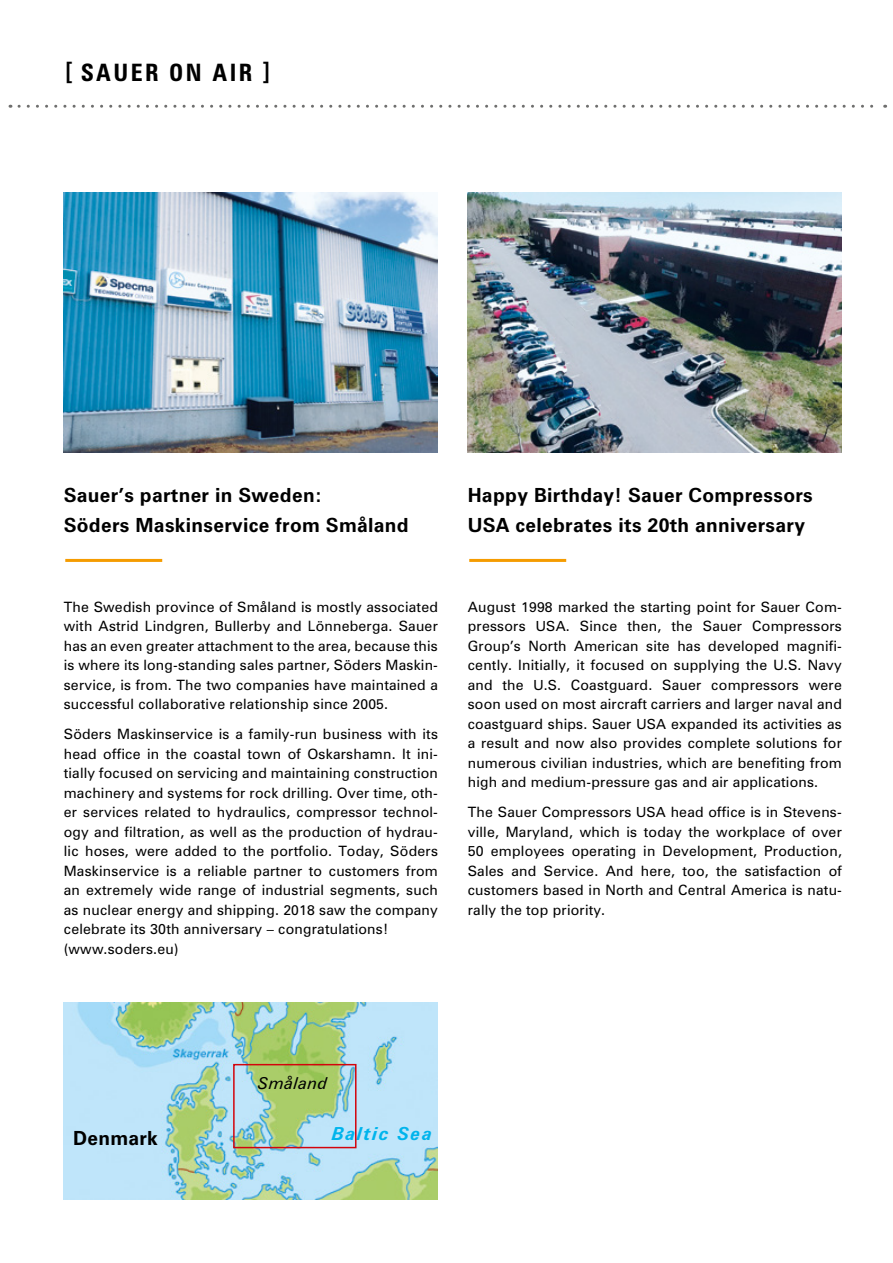
<style>
.page{position:relative;width:893px;height:1263px;background:#fff}
.page>*{position:absolute;margin:0;border:0;box-sizing:border-box;transform-origin:0 0}
.t1{font:700 condensed 24px "Zurich BT";letter-spacing:.1em;color:#000}
.t2{font:700 19.5px/30.2px "Zurich BT";letter-spacing:.015em;color:#000}
.t3{font:italic 700 18px "Zurich BT";letter-spacing:.09em;color:#00b4ec}
.t4{font:italic 16.5px "Zurich BT";letter-spacing:.015em;color:#000}
.t5{font:14.25px/19.5px "Zurich BT";letter-spacing:.015em;color:#000;text-align:justify}
.s1{font-size:13.95px}
</style>
<div class="page">
<svg style="left:19px;top:105px;width:867px;height:3px"></svg>
<hr style="left:469px;top:559px;width:97px;height:3px;background:#f59c00">
<hr style="left:65px;top:559px;width:97px;height:3px;background:#f59c00">
<img style="left:64px;top:192px;width:374px;height:261px">
<img style="left:468px;top:192px;width:374px;height:261px">
<img style="left:64px;top:1003px;width:374px;height:196px">
<div style="left:233px;top:1064px;width:123px;height:84px;border:2px solid #d3040c"></div>
<h1 class="t1" style="left:65px;top:58px;width:207px">[ SAUER ON AIR ]</h1>
<h2 class="t2" style="left:64px;top:479px;width:346px">Sauer’s partner in Sweden:<br>Söders Maskinservice from Småland</h2>
<p class="t5" style="left:64px;top:597px;width:376px">The Swedish province of Småland is mostly associated with Astrid Lindgren, Bullerby and Lönneberga. Sauer has an even greater attachment to the area, because this is where its long-standing sales partner, Söders Maskin&shy;service, is from. The two companies have maintained a successful collaborative relationship since <span class="s1">2005</span>.</p>
<p class="t5" style="left:64px;top:724px;width:376px;text-align:left">Söders Maskinservice is a family-run business with its head office in the coastal town of Oskarshamn. It ini&shy;tially focused on servicing and maintaining construction machinery and systems for rock drilling. Over time, oth&shy;er services related to hydraulics, compressor technol&shy;ogy and filtration, as well as the production of hydrau&shy;lic hoses, were added to the portfolio. Today, Söders Maskinservice is a reliable partner to customers from an extremely wide range of industrial segments, such as nuclear energy and shipping. <span class="s1">2018</span> saw the company celebrate its 30th anniversary – congratulations! (www.soders.eu)</p>
<h2 class="t2" style="left:468px;top:479px;width:347px">Happy Birthday! Sauer Compressors<br>USA celebrates its 20th anniversary</h2>
<p class="t5" style="left:468px;top:597px;width:376px">August <span class="s1">1998</span> marked the starting point for Sauer Com&shy;pressors <span class="s1">USA</span>. Since then, the Sauer Compressors Group’s North American site has developed magnifi&shy;cently. Initially, it focused on supplying the U.S. Navy and the <span class="s1">U.S.</span> Coastguard. Sauer compressors were soon used on most aircraft carriers and larger naval and coastguard ships. Sauer <span class="s1">USA</span> expanded its activities as a result and now also provides complete solutions for numerous civilian industries, which are benefiting from high and medium-pressure gas and air applications.</p>
<p class="t5" style="left:468px;top:802px;width:376px">The Sauer Compressors <span class="s1">USA</span> head office is in Stevens&shy;ville, Maryland, which is today the workplace of over 50 employees operating in Development, Production, Sales and Service. And here, too, the satisfaction of customers based in North and Central America is natu&shy;rally the top priority.</p>
<p class="t4" style="left:258px;top:1073px;width:71px">Småland</p>
<h2 class="t2" style="left:73px;top:1123px;width:86px">Denmark</h2>
<p class="t3" style="left:332px;top:1122px;width:102px">Baltic Sea</p>
</div>
